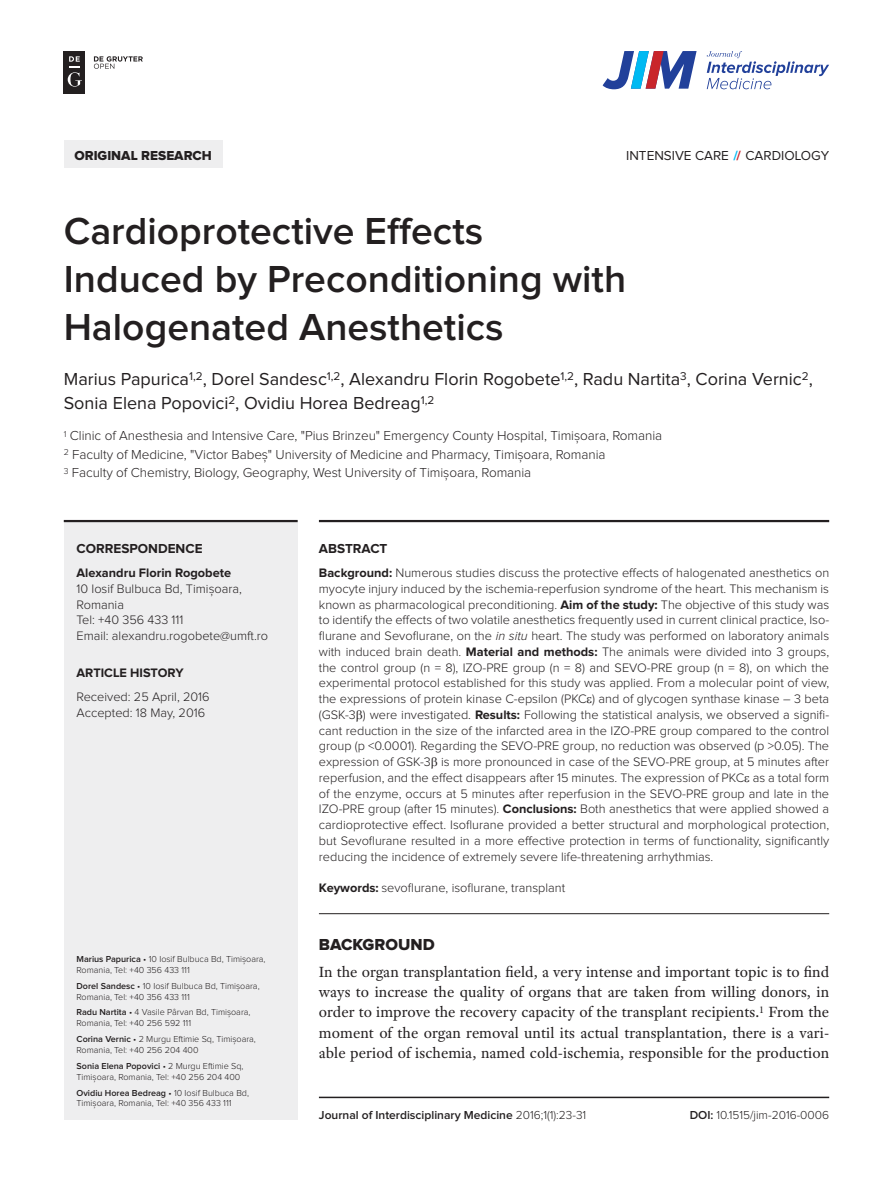
<style>
.page{position:relative;width:893px;height:1191px;background:#fff}
.page>*{position:absolute;margin:0;border:0;box-sizing:border-box;transform-origin:0 0}
.t1{font:600 39px/48px "Proxima Nova";color:#231f20}
.t2{font:18px/24px "Proxima Nova";color:#231f20}
.t3{font:16.5px "Proxima Nova Extrabld";color:#231f20}
.t4{font:15.75px/20.2px "Adobe Text Pro";color:#231f20;text-align:justify}
.t5{font:300 13.5px/18.6px "Proxima Nova";letter-spacing:-.005em;color:#231f20}
.t6{font:13.5px "Proxima Nova";color:#231f20}
.t7{font:700 13.5px "Proxima Nova";color:#231f20}
.t8{font:13.5px "Proxima Nova Extrabld";color:#231f20}
.t9{font:300 12.75px/15.8px "Proxima Nova";color:#231f20}
.t10{font:700 12.75px "Proxima Nova";color:#231f20}
.t11{font:600 12px "Proxima Nova";color:#231f20}
.t12{font:300 12px "Proxima Nova";color:#231f20}
.t13{font:300 9px/10.8px "Proxima Nova";color:#231f20}
.s1{font-weight:700;color:#00b9f2}
.s2{font-weight:700;color:#c9252b}
.s3{font-weight:600}
.s4{font-weight:400}
.s5{font-weight:700}
.s6{font-style:italic}
.s7{font-weight:300}
</style>
<div class="page">
<div style="left:64px;top:51px;width:21px;height:43px;background:#231f20"></div>
<svg style="left:68px;top:56px;width:14px;height:31px"></svg>
<svg style="left:94px;top:56px;width:49px;height:13px"></svg>
<svg style="left:707px;top:51px;width:122px;height:38px"></svg>
<svg style="left:603px;top:51px;width:94px;height:38px"></svg>
<hr style="left:319px;top:520px;width:510px;height:2px;background:#231f20">
<hr style="left:319px;top:913px;width:510px;height:1px;background:#231f20">
<hr style="left:319px;top:1096px;width:510px;height:2px;background:#231f20">
<div style="left:64px;top:520px;width:234px;height:599px;background:#eeeeef"></div>
<hr style="left:64px;top:520px;width:234px;height:2px;background:#231f20">
<div style="left:64px;top:140px;width:159px;height:28px;background:#eeeeef"></div>
<p class="t8" style="left:74px;top:149px;width:111px">ORIGINAL RESEARC</p>
<p class="t8" style="left:202px;top:149px;width:12px">H</p>
<p class="t6" style="left:626px;top:149px;width:204px">INTENSIVE CARE <span class="s1">/</span><span class="s2">/</span> CARDIOLOGY</p>
<h1 class="t1" style="left:64px;top:208px;width:564px">Cardioprotective Effects<br>Induced by Preconditioning with<br>Halogenated Anesthetics</h1>
<h2 class="t2" style="left:64px;top:367px;width:751px">Marius Papurica<sup>1,2</sup>, Dorel Sandesc<sup>1,2</sup>, Alexandru Florin Rogobete<sup>1,2</sup>, Radu Nartita<sup>3</sup>, Corina Vernic<sup>2</sup>,<br>Sonia Elena Popovici<sup>2</sup>, Ovidiu Horea Bedreag<sup>1,2</sup></h2>
<p class="t5" style="left:64px;top:427px;width:600px"><sup>1</sup> Clinic of Anesthesia and Intensive Care, "Pius Brinzeu" Emergency County Hospital, Timișoara, Romania<br><sup>2</sup> Faculty of Medicine, "Victor Babeș" University of Medicine and Pharmacy, Timișoara, Romania<br><sup>3</sup> Faculty of Chemistry, Biology, Geography, West University of Timișoara, Romania</p>
<p class="t7" style="left:77px;top:542px;width:128px">CORRESPONDENCE</p>
<p class="t10" style="left:77px;top:567px;width:156px">Alexandru Florin Rogobete</p>
<p class="t9" style="left:77px;top:581px;width:193px">10 Iosif Bulbuca Bd, Timișoara,<br>Romania<br>Tel: +40 356 433 111<br>Email: alexandru.rogobete@umft.ro</p>
<p class="t10" style="left:77px;top:667px;width:109px">ARTICLE HISTORY</p>
<p class="t9" style="left:77px;top:690px;width:135px">Received: 25 April, 2016<br>Accepted: 18 May, 2016</p>
<p class="t13" style="left:77px;top:954px;width:191px"><span class="s3">Marius Papurica</span> <span class="s4">•</span> 10 Iosif Bulbuca Bd, Timișoara,<br>Romania, Tel: +40 356 433 111</p>
<p class="t13" style="left:77px;top:980px;width:185px"><span class="s3">Dorel Sandesc</span> <span class="s4">•</span> 10 Iosif Bulbuca Bd, Timișoara,<br>Romania, Tel: +40 356 433 111</p>
<p class="t13" style="left:77px;top:1007px;width:175px"><span class="s3">Radu Nartita</span> <span class="s4">•</span> 4 Vasile Pârvan Bd, Timișoara,<br>Romania, Tel: +40 256 592 111</p>
<p class="t13" style="left:77px;top:1034px;width:181px"><span class="s3">Corina Vernic</span> <span class="s4">•</span> 2 Murgu Eftimie Sq, Timișoara,<br>Romania, Tel: +40 256 204 400</p>
<p class="t13" style="left:77px;top:1060px;width:169px"><span class="s3">Sonia Elena Popovici</span> <span class="s4">•</span> 2 Murgu Eftimie Sq,<br>Timișoara, Romania, Tel: +40 256 204 400</p>
<p class="t13" style="left:77px;top:1087px;width:174px"><span class="s3">Ovidiu Horea Bedreag</span> <span class="s4">•</span> 10 Iosif Bulbuca Bd,<br>Timișoara, Romania, Tel: +40 356 433 111</p>
<p class="t7" style="left:319px;top:542px;width:70px">ABSTRACT</p>
<p class="t9" style="left:319px;top:565px;width:512px;text-align:justify"><span class="s5">Background:</span> Numerous studies discuss the protective effects of halogenated anesthetics on myocyte injury induced by the ischemia-reperfusion syndrome of the heart. This mechanism is known as pharmacological preconditioning. <span class="s5">Aim of the study:</span> The objective of this study was to identify the effects of two volatile anesthetics frequently used in current clinical practice, Iso&shy;flurane and Sevoflurane, on the <span class="s6">in situ</span> heart. The study was performed on laboratory animals with induced brain death. <span class="s5">Material and methods:</span> The animals were divided into 3 groups, the control group (n = 8), IZO-PRE group (n = 8) and SEVO-PRE group (n = 8), on which the experimental protocol established for this study was applied. From a molecular point of view, the expressions of protein kinase C-epsilon (PKC ) and of glycogen synthase kinase – 3 beta (GSK-3 ) were investigated. <span class="s5">Results:</span> Following the statistical analysis, we observed a signifi&shy;cant reduction in the size of the infarcted area in the IZO-PRE group compared to the control group (p &lt;0.0001). Regarding the SEVO-PRE group, no reduction was observed (p &gt;0.05). The expression of GSK-3 is more pronounced in case of the SEVO-PRE group, at 5 minutes after reperfusion, and the effect disappears after 15 minutes. The expression of PKC as a total form of the enzyme, occurs at 5 minutes after reperfusion in the SEVO-PRE group and late in the IZO-PRE group (after 15 minutes). <span class="s5">Conclusions:</span> Both anesthetics that were applied showed a cardioprotective effect. Isoflurane provided a better structural and morphological protection, but Sevoflurane resulted in a more effective protection in terms of functionality, significantly reducing the incidence of extremely severe life-threatening arrhythmias.</p>
<p class="t9" style="left:319px;top:880px;width:248px"><span class="s5">Keywords:</span> sevoflurane, isoflurane, transplant</p>
<p class="t3" style="left:319px;top:936px;width:117px">BACKGROUND</p>
<p class="t4" style="left:319px;top:961px;width:512px">In the organ transplantation field, a very intense and important topic is to find ways to increase the quality of organs that are taken from willing donors, in order to improve the recovery capacity of the transplant recipients.<sup>1</sup> From the moment of the organ removal until its actual transplantation, there is a vari&shy;able period of ischemia, named cold-ischemia, responsible for the production</p>
<p class="t11" style="left:319px;top:1109px;width:269px">Journal of Interdisciplinary Medicine <span class="s7">2016;1(1):23-31</span></p>
<p class="t12" style="left:690px;top:1109px;width:141px"><span class="s3">DOI:</span> 10.1515/jim-2016-0006</p>
</div>
